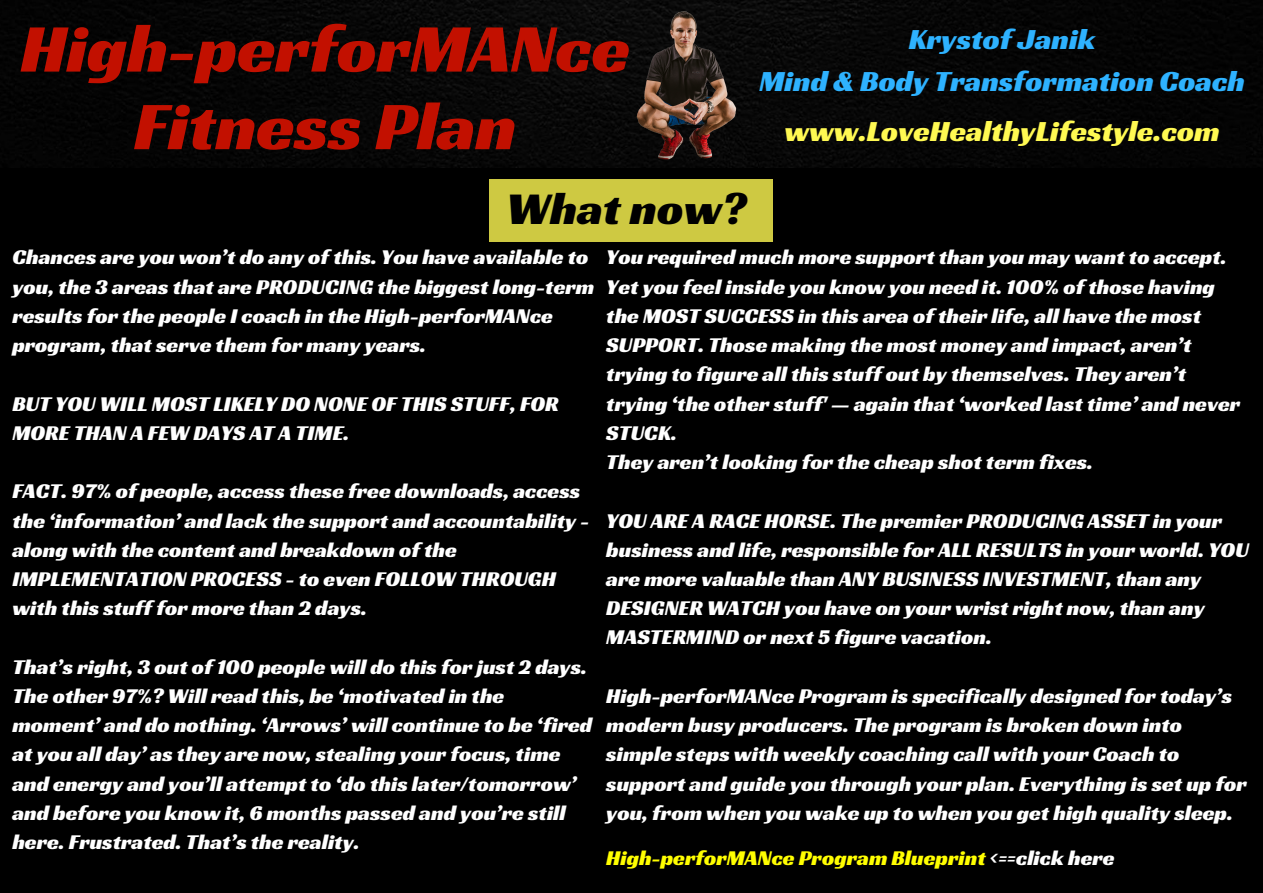
<style>
.page{position:relative;width:1263px;height:893px;background:#000}
.page>*{position:absolute;margin:0;border:0;box-sizing:border-box;transform-origin:0 0}
.t1{font:69.45px/77.6px "Racing Sans One";color:#c21000;text-align:center}
.t2{font:46.35px "Racing Sans One";color:#000}
.t3{font:29.7px/41.5px "Racing Sans One";color:#2eb2ff;text-align:center}
.t4{font:29.7px "Racing Sans One";color:#fff952}
.t5{font:21.45px/29.2px "Racing Sans One";color:#fff}
.t6{font:21.45px "Racing Sans One";color:#fffe00}
.s1{color:#fff}
</style>
<div class="page">
<img style="left:10px;top:0;width:1249px;height:168px">
<img style="left:567px;top:0;width:263px;height:168px">
<div style="left:489px;top:179px;width:284px;height:63px;background:#cec942"></div>
<h1 class="t1" style="left:21px;top:9px;width:611px">High-perforMANce<br>Fitness Plan</h1>
<h3 class="t3" style="left:759px;top:18px;width:487px">Krystof Janik<br>Mind &amp; Body Transformation Coach</h3>
<h3 class="t4" style="left:784px;top:112px;width:437px">www.LoveHealthyLifestyle.com</h3>
<h2 class="t2" style="left:506px;top:179px;width:241px">What now?</h2>
<p class="t5" style="left:12px;top:242px;width:583px">Chances are you won’t do any of this. You have available to you, the 3 areas that are PRODUCING the biggest long-term results for the people I coach in the High-perforMANce program, that serve them for many years.</p>
<p class="t5" style="left:606px;top:242px;width:635px">You required much more support than you may want to accept.<br>Yet you feel inside you know you need it. 100% of those having the MOST SUCCESS in this area of their life, all have the most SUPPORT. Those making the most money and impact, aren’t trying to figure all this stuff out by themselves. They aren’t trying ‘the other stuff' — again that ‘worked last time’ and never STUCK.<br>They aren’t looking for the cheap shot term fixes.</p>
<p class="t5" style="left:12px;top:388px;width:548px">BUT YOU WILL MOST LIKELY DO NONE OF THIS STUFF, FOR<br>MORE THAN A FEW DAYS AT A TIME.</p>
<p class="t5" style="left:12px;top:476px;width:578px">FACT. 97% of people, access these free downloads, access the ‘information’ and lack the support and accountability - along with the content and breakdown of the IMPLEMENTATION PROCESS - to even FOLLOW THROUGH with this stuff for more than 2 days.</p>
<p class="t5" style="left:12px;top:652px;width:581px">That’s right, 3 out of 100 people will do this for just 2 days.<br>The other 97%? Will read this, be ‘motivated in the moment’ and do nothing. ‘Arrows’ will continue to be ‘fired at you all day’ as they are now, stealing your focus, time and energy and you’ll attempt to ‘do this later/tomorrow’ and before you know it, 6 months passed and you’re still here. Frustrated. That’s the reality.</p>
<p class="t5" style="left:606px;top:505px;width:644px">YOU ARE A RACE HORSE. The premier PRODUCING ASSET in your business and life, responsible for ALL RESULTS in your world. YOU are more valuable than ANY BUSINESS INVESTMENT, than any DESIGNER WATCH you have on your wrist right now, than any MASTERMIND or next 5 figure vacation.</p>
<p class="t5" style="left:606px;top:681px;width:642px">High-perforMANce Program is specifically designed for today’s modern busy producers. The program is broken down into simple steps with weekly coaching call with your Coach to support and guide you through your plan. Everything is set up for you, from when you wake up to when you get high quality sleep.</p>
<p class="t6" style="left:606px;top:844px;width:510px">High-perforMANce Program Blueprint <span class="s1">&lt;==click here</span></p>
</div>
